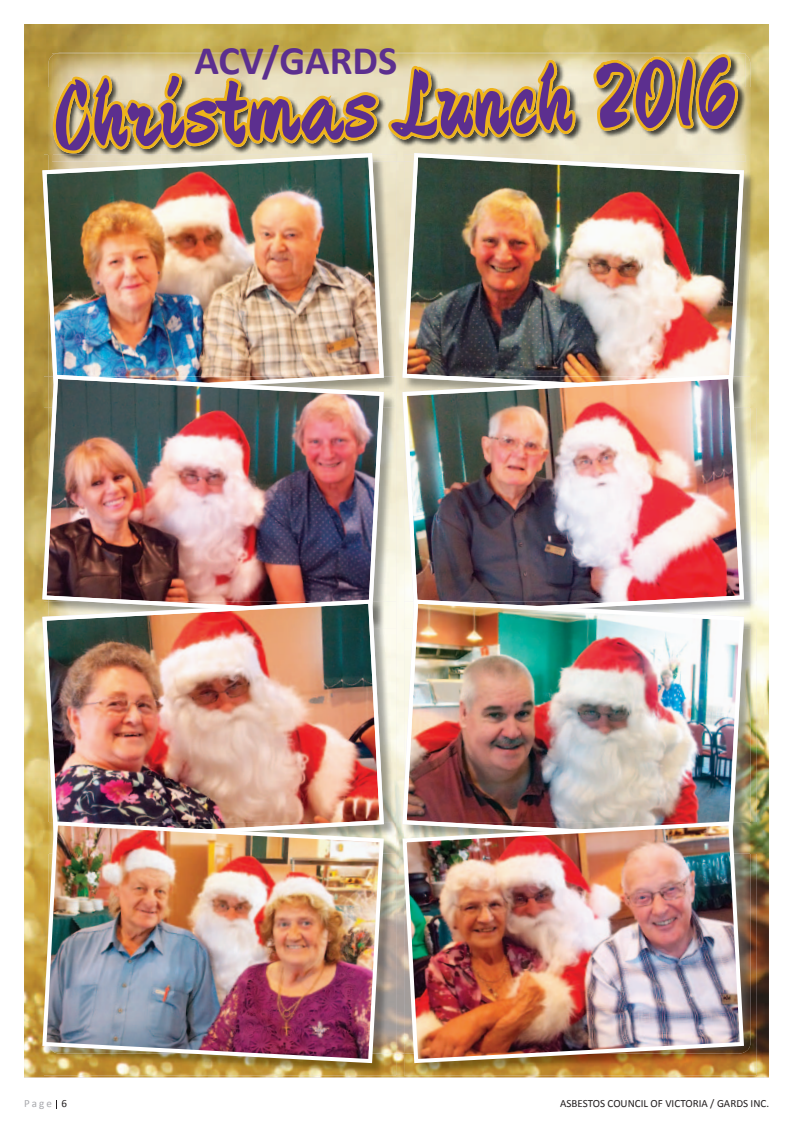
<style>
.page{position:relative;width:793px;height:1134px;background:#fff}
.page>*{position:absolute;margin:0;border:0;box-sizing:border-box;transform-origin:0 0}
.t1{font:93.5px "Devonshire";color:#5c2f8f;scale:1.1 1}
.t2{font:700 40.5px "Calibri";color:#5c2f8f}
.t3{font:11px "Calibri";color:#231f20}
.t4{font:11px "Calibri";color:#a8a9ad}
.s1{color:#231f20}
</style>
<div class="page">
<img style="left:24px;top:24px;width:744px;height:1053px">
<img style="left:48px;top:88px;width:4px;height:65px">
<img style="left:745px;top:88px;width:5px;height:67px">
<img style="left:396px;top:161px;width:6px;height:893px">
<img style="left:52px;top:53px;width:693px;height:108px">
<svg style="left:53px;top:54px;width:684px;height:100px;background:#d0b56c"></svg>
<img style="left:384px;top:155px;width:12px;height:668px">
<img style="left:42px;top:153px;width:342px;height:222px">
<img style="left:743px;top:155px;width:13px;height:221px">
<img style="left:743px;top:155px;width:2px;height:6px">
<img style="left:402px;top:153px;width:341px;height:222px">
<img style="left:384px;top:376px;width:12px;height:31px">
<img style="left:42px;top:375px;width:342px;height:225px">
<img style="left:750px;top:407px;width:6px;height:416px">
<img style="left:743px;top:376px;width:13px;height:31px">
<img style="left:402px;top:375px;width:341px;height:225px">
<img style="left:384px;top:601px;width:12px;height:28px">
<img style="left:42px;top:600px;width:342px;height:221px">
<img style="left:743px;top:629px;width:7px;height:194px">
<img style="left:743px;top:601px;width:13px;height:28px">
<img style="left:402px;top:600px;width:341px;height:221px">
<img style="left:44px;top:1054px;width:352px;height:21px">
<img style="left:384px;top:823px;width:12px;height:231px">
<img style="left:42px;top:821px;width:342px;height:242px">
<img style="left:404px;top:823px;width:352px;height:252px">
<img style="left:743px;top:823px;width:7px;height:231px">
<img style="left:402px;top:821px;width:341px;height:242px">
<h2 class="t2" style="left:194px;top:36px;width:204px">ACV/GARDS</h2>
<h1 class="t1" style="left:50px;top:56px;width:624px;rotate:-2deg">Christmas Lunch 2016</h1>
<p class="t4" style="left:24px;top:1097px;width:45px">Page <span class="s1">6</span></p>
<p class="t3" style="left:560px;top:1097px;width:210px">ASBESTOS COUNCIL OF VICTORIA / GARDS INC.</p>
</div>
